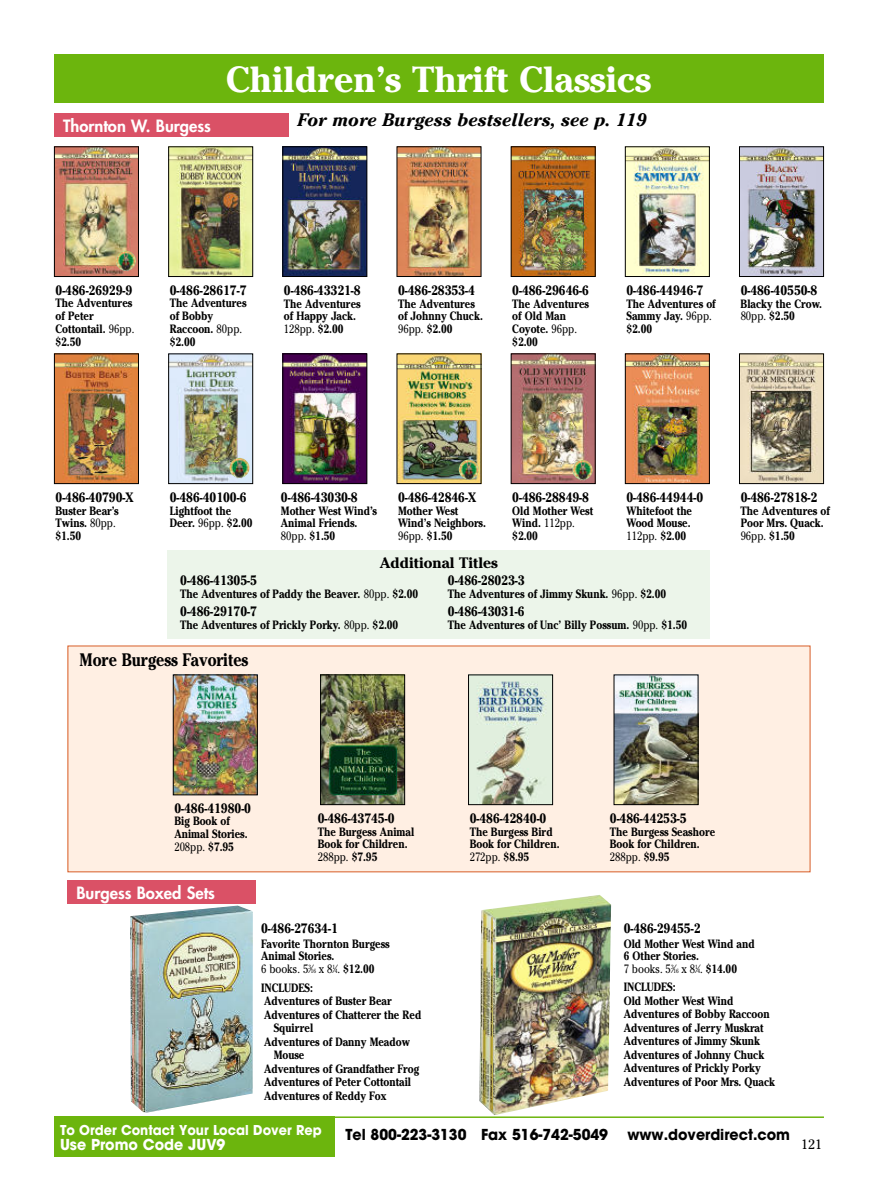
<style>
.page{position:relative;width:878px;height:1202px;background:#fff}
.page>*{position:absolute;margin:0;border:0;box-sizing:border-box;transform-origin:0 0}
.t1{font:700 36px "Cheltenham";color:#fff}
.t2{font:italic 700 18px "Cheltenham";color:#000}
.t3{font:700 18px "Cheltenham";color:#000;scale:.85 1}
.t4{font:800 16.5px "Futura";color:#fff}
.t5{font:700 15px "Avant Garde";color:#000;scale:.95 1}
.t6{font:700 15px "Avant Garde";color:#fff;scale:.95 1}
.t7{font:700 15px "Cheltenham";color:#000}
.t8{font:700 13.5px "Cheltenham";color:#000;scale:.9 1}
.t9{font:700 13.5px "Avant Garde";color:#fff;scale:.95 1}
.t10{font:13.5px "Cheltenham";color:#000}
.t11{font:700 12px/12.8px "Cheltenham";color:#000;scale:.85 1}
.s1{font-weight:400}
.s2{font-weight:400;font-size:6px}
</style>
<div class="page">
<div style="left:54px;top:1116px;width:280px;height:41px;background:#6cb50d"></div>
<hr style="left:54px;top:1116px;width:769px;height:1px;background:#6cb50d">
<div style="left:54px;top:54px;width:769px;height:49px;background:#6cb50d"></div>
<img style="left:479px;top:895px;width:132px;height:220px">
<img style="left:130px;top:905px;width:123px;height:207px">
<div style="left:67px;top:879px;width:189px;height:24px;background:#da5166"></div>
<div style="left:54px;top:113px;width:235px;height:23px;background:#da5166"></div>
<div style="left:68px;top:646px;width:742px;height:225px;background:#ffefe3"></div>
<img style="left:615px;top:676px;width:81px;height:127px">
<div style="left:613px;top:674px;width:85px;height:131px;border:1px solid #000"></div>
<img style="left:470px;top:676px;width:81px;height:127px">
<div style="left:468px;top:674px;width:85px;height:131px;border:1px solid #000"></div>
<img style="left:322px;top:676px;width:81px;height:127px">
<div style="left:320px;top:674px;width:85px;height:131px;border:1px solid #000"></div>
<img style="left:175px;top:676px;width:81px;height:117px">
<div style="left:173px;top:674px;width:85px;height:121px;border:1px solid #000"></div>
<div style="left:167px;top:550px;width:543px;height:89px;background:#ecf5ea"></div>
<img style="left:170px;top:148px;width:81px;height:127px">
<div style="left:168px;top:146px;width:85px;height:131px;border:1px solid #000"></div>
<img style="left:512px;top:148px;width:81px;height:127px">
<div style="left:510px;top:146px;width:85px;height:131px;border:1px solid #000"></div>
<img style="left:741px;top:148px;width:80px;height:127px">
<div style="left:739px;top:146px;width:84px;height:131px;border:1px solid #000"></div>
<img style="left:627px;top:148px;width:80px;height:127px">
<div style="left:625px;top:146px;width:84px;height:131px;border:1px solid #000"></div>
<img style="left:398px;top:148px;width:81px;height:127px">
<div style="left:396px;top:146px;width:85px;height:131px;border:1px solid #000"></div>
<img style="left:284px;top:148px;width:81px;height:127px">
<div style="left:282px;top:146px;width:85px;height:131px;border:1px solid #000"></div>
<img style="left:56px;top:148px;width:81px;height:127px">
<div style="left:54px;top:146px;width:85px;height:131px;border:1px solid #000"></div>
<img style="left:170px;top:355px;width:81px;height:127px">
<div style="left:168px;top:353px;width:85px;height:131px;border:1px solid #000"></div>
<img style="left:284px;top:355px;width:81px;height:127px">
<div style="left:282px;top:353px;width:85px;height:131px;border:1px solid #000"></div>
<img style="left:512px;top:355px;width:81px;height:127px">
<img style="left:741px;top:355px;width:80px;height:127px">
<div style="left:739px;top:353px;width:84px;height:131px;border:1px solid #000"></div>
<img style="left:627px;top:355px;width:80px;height:127px">
<div style="left:625px;top:353px;width:84px;height:131px;border:1px solid #000"></div>
<img style="left:398px;top:355px;width:81px;height:127px">
<img style="left:56px;top:355px;width:81px;height:127px">
<div style="left:54px;top:353px;width:85px;height:131px;border:1px solid #000"></div>
<img style="left:115px;top:251px;width:22px;height:20px">
<img style="left:572px;top:460px;width:22px;height:20px">
<img style="left:458px;top:459px;width:22px;height:21px">
<img style="left:229px;top:458px;width:22px;height:20px">
<h3 class="t4" style="left:63px;top:118px;width:149px">Thornton W. Burgess</h3>
<h1 class="t1" style="left:226px;top:63px;width:426px">Children’s Thrift Classics</h1>
<h2 class="t2" style="left:297px;top:113px;width:350px">For more Burgess bestsellers, see p. 119</h2>
<p class="t8" style="left:56px;top:284px;width:87px">0-486-26929-9</p>
<p class="t11" style="left:56px;top:298px;width:94px">The Adventures of Peter<br>Cottontail. <span class="s1">96pp. </span>$2.50</p>
<p class="t8" style="left:170px;top:284px;width:87px">0-486-28617-7</p>
<p class="t11" style="left:170px;top:298px;width:92px">The Adventures of Bobby<br>Raccoon. <span class="s1">80pp. </span>$2.00</p>
<p class="t8" style="left:284px;top:284px;width:87px">0-486-43321-8</p>
<p class="t11" style="left:284px;top:298px;width:92px">The Adventures of Happy Jack.<br><span class="s1">128pp.</span> $2.00</p>
<p class="t8" style="left:398px;top:284px;width:87px">0-486-28353-4</p>
<p class="t11" style="left:398px;top:298px;width:101px">The Adventures of Johnny Chuck.<br><span class="s1">96pp.</span> $2.00</p>
<p class="t8" style="left:512px;top:284px;width:87px">0-486-29646-6</p>
<p class="t11" style="left:512px;top:298px;width:92px">The Adventures of Old Man<br>Coyote. <span class="s1">96pp. </span>$2.00</p>
<p class="t8" style="left:626px;top:284px;width:87px">0-486-44946-7</p>
<p class="t11" style="left:626px;top:298px;width:106px">The Adventures of<br>Sammy Jay. <span class="s1">96pp. </span>$2.00</p>
<p class="t8" style="left:740px;top:284px;width:87px">0-486-40550-8</p>
<p class="t11" style="left:740px;top:298px;width:97px">Blacky the Crow.<br><span class="s1">80pp.</span> $2.50</p>
<p class="t8" style="left:56px;top:491px;width:88px">0-486-40790-X</p>
<p class="t11" style="left:56px;top:505px;width:76px">Buster Bear’s<br>Twins. <span class="s1">80pp. </span>$1.50</p>
<p class="t8" style="left:170px;top:491px;width:87px">0-486-40100-6</p>
<p class="t11" style="left:170px;top:505px;width:99px">Lightfoot the<br>Deer. <span class="s1">96pp.</span> $2.00</p>
<p class="t8" style="left:281px;top:491px;width:87px">0-486-43030-8</p>
<p class="t11" style="left:281px;top:505px;width:115px">Mother West Wind’s<br>Animal Friends.<br><span class="s1">80pp.</span> $1.50</p>
<p class="t8" style="left:398px;top:491px;width:88px">0-486-42846-X</p>
<p class="t11" style="left:398px;top:505px;width:105px">Mother West<br>Wind’s Neighbors.<br><span class="s1">96pp.</span> $1.50</p>
<p class="t7" style="left:380px;top:555px;width:119px">Additional Titles</p>
<p class="t8" style="left:512px;top:491px;width:87px">0-486-28849-8</p>
<p class="t11" style="left:512px;top:505px;width:97px">Old Mother West<br>Wind. <span class="s1">112pp. </span>$2.00</p>
<p class="t8" style="left:626px;top:491px;width:87px">0-486-44944-0</p>
<p class="t11" style="left:626px;top:505px;width:79px">Whitefoot the<br>Wood Mouse.<br><span class="s1">112pp.</span> $2.00</p>
<p class="t8" style="left:180px;top:574px;width:87px">0-486-41305-5</p>
<p class="t11" style="left:180px;top:588px;width:281px">The Adventures of Paddy the Beaver. <span class="s1">80pp.</span> $2.00</p>
<p class="t8" style="left:180px;top:605px;width:87px">0-486-29170-7</p>
<p class="t11" style="left:180px;top:619px;width:258px">The Adventures of Prickly Porky. <span class="s1">80pp.</span> $2.00</p>
<p class="t8" style="left:448px;top:574px;width:87px">0-486-28023-3</p>
<p class="t11" style="left:448px;top:588px;width:258px">The Adventures of Jimmy Skunk. <span class="s1">96pp.</span> $2.00</p>
<p class="t8" style="left:448px;top:605px;width:87px">0-486-43031-6</p>
<p class="t11" style="left:448px;top:619px;width:283px">The Adventures of Unc’ Billy Possum. <span class="s1">90pp.</span> $1.50</p>
<h2 class="t3" style="left:80px;top:652px;width:200px">More Burgess Favorites</h2>
<p class="t8" style="left:740px;top:491px;width:87px">0-486-27818-2</p>
<p class="t11" style="left:740px;top:505px;width:106px">The Adventures of<br>Poor Mrs. Quack.<br><span class="s1">96pp.</span> $1.50</p>
<p class="t8" style="left:174px;top:802px;width:87px">0-486-41980-0</p>
<p class="t11" style="left:174px;top:815px;width:88px">Big Book of<br>Animal Stories.<br><span class="s1">208pp.</span> $7.95</p>
<h3 class="t4" style="left:76px;top:885px;width:140px">Burgess Boxed Sets</h3>
<p class="t8" style="left:318px;top:812px;width:87px">0-486-43745-0</p>
<p class="t11" style="left:318px;top:826px;width:115px">The Burgess Animal<br>Book for Children.<br><span class="s1">288pp.</span> $7.95</p>
<p class="t8" style="left:469px;top:812px;width:87px">0-486-42840-0</p>
<p class="t11" style="left:469px;top:826px;width:107px">The Burgess Bird<br>Book for Children.<br><span class="s1">272pp.</span> $8.95</p>
<p class="t8" style="left:610px;top:812px;width:87px">0-486-44253-5</p>
<p class="t11" style="left:610px;top:826px;width:125px">The Burgess Seashore<br>Book for Children.<br><span class="s1">288pp.</span> $9.95</p>
<p class="t8" style="left:261px;top:922px;width:87px">0-486-27634-1</p>
<p class="t11" style="left:261px;top:937px;width:153px">Favorite Thornton Burgess<br>Animal Stories.<br><span class="s1">6 books. 5</span><sup>3</sup><span class="s1">⁄</span><span class="s2">16</span> <span class="s1">x 8</span><sup>1</sup><span class="s1">⁄</span><span class="s2">4</span><span class="s1">.</span> $12.00</p>
<p class="t11" style="left:261px;top:982px;width:62px">INCLUDES:</p>
<p class="t11" style="left:264px;top:995px;width:151px">Adventures of Buster Bear</p>
<p class="t11" style="left:264px;top:1009px;width:186px">Adventures of Chatterer the Red</p>
<p class="t11" style="left:274px;top:1022px;width:48px">Squirrel</p>
<p class="t11" style="left:264px;top:1036px;width:173px">Adventures of Danny Meadow</p>
<p class="t11" style="left:274px;top:1049px;width:38px">Mouse</p>
<p class="t11" style="left:264px;top:1063px;width:184px">Adventures of Grandfather Frog</p>
<p class="t11" style="left:264px;top:1076px;width:174px">Adventures of Peter Cottontail</p>
<p class="t11" style="left:264px;top:1090px;width:145px">Adventures of Reddy Fox</p>
<p class="t8" style="left:623px;top:922px;width:87px">0-486-29455-2</p>
<p class="t11" style="left:623px;top:937px;width:155px">Old Mother West Wind and<br>6 Other Stories.<br><span class="s1">7 books. 5</span><sup>3</sup><span class="s1">⁄</span><span class="s2">16</span> <span class="s1">x 8</span><sup>1</sup><span class="s1">⁄</span><span class="s2">4</span><span class="s1">.</span> $14.00</p>
<p class="t11" style="left:623px;top:980px;width:179px;line-height:13.5px">INCLUDES:<br>Old Mother West Wind<br>Adventures of Bobby Raccoon<br>Adventures of Jerry Muskrat<br>Adventures of Jimmy Skunk<br>Adventures of Johnny Chuck<br>Adventures of Prickly Porky<br>Adventures of Poor Mrs. Quack</p>
<p class="t9" style="left:60px;top:1124px;width:277px">To Order Contact Your Local Dover Rep</p>
<p class="t5" style="left:345px;top:1128px;width:278px">Tel 800-223-3130 Fax 516-742-5049</p>
<p class="t5" style="left:627px;top:1128px;width:173px">www.doverdirect.com</p>
<p class="t6" style="left:60px;top:1138px;width:176px">Use Promo Code JUV9</p>
<p class="t10" style="left:801px;top:1138px;width:23px">121</p>
</div>
